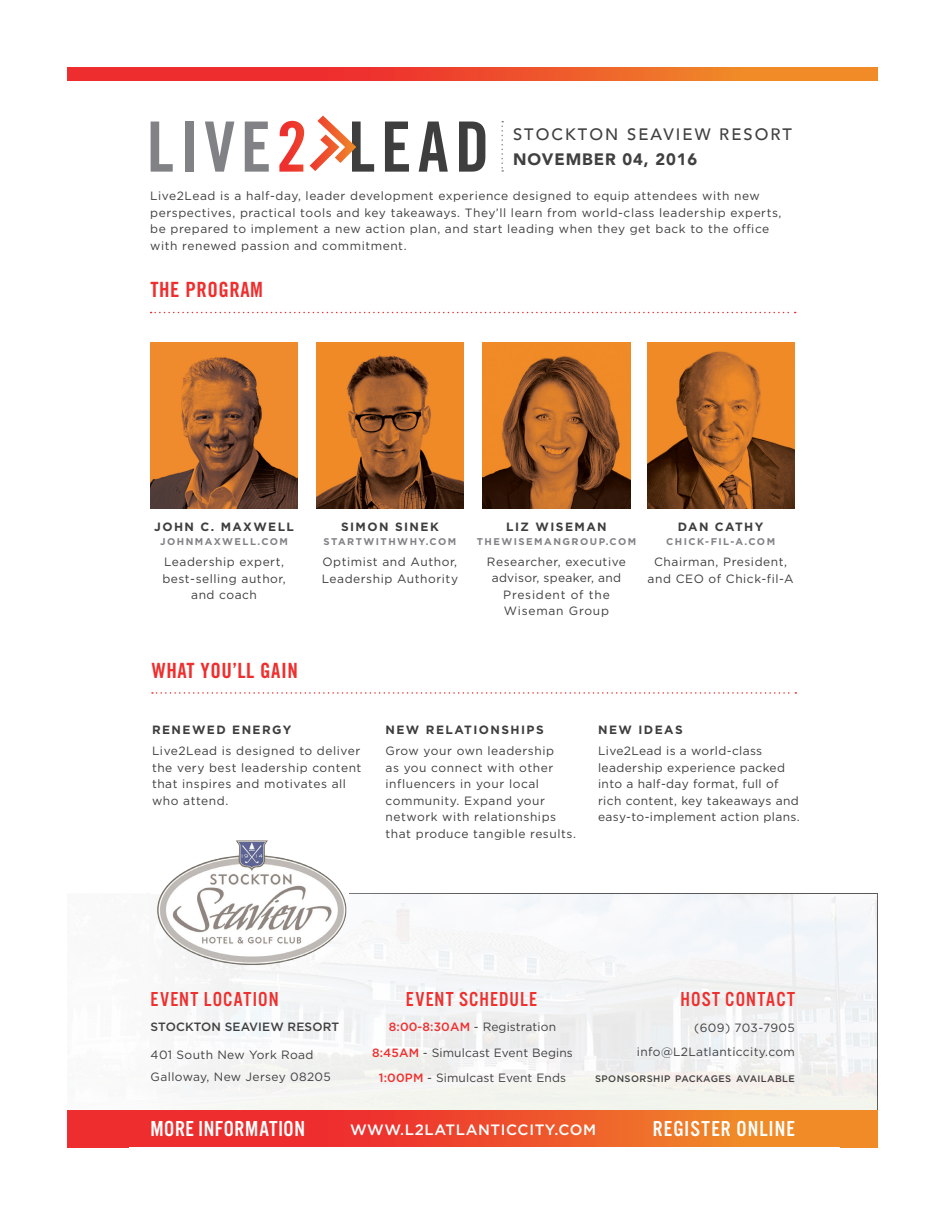
<style>
.page{position:relative;width:945px;height:1215px;background:#fff}
.page>*{position:absolute;margin:0;border:0;box-sizing:border-box;transform-origin:0 0}
.t1{font:32.4px "Trade Gothic Bold Cond Twenty";color:#3e3e3f}
.t2{font:22.5px "Alternate Got No 3 D";letter-spacing:.04em;color:#fff}
.t3{font:21px "Alternate Got No 3 D";letter-spacing:.05em;color:#ee302f}
.t4{font:21px "Trade Gothic Bold Cond Twenty";letter-spacing:.025em;color:#ee2f2e}
.t5{font:500 16.5px "Avenir";letter-spacing:.125em;color:#404041}
.t6{font:900 16.5px "Avenir";letter-spacing:.055em;color:#404041}
.t7{font:500 15px "Gotham";letter-spacing:.04em;color:#fff}
.t8{font:12px/16.5px "Gotham";letter-spacing:.045em;color:#3e3e3f}
.t9{font:12px/21.9px "Gotham";letter-spacing:.03em;color:#404041}
.t10{font:700 12px "Gotham";letter-spacing:.12em;color:#3e3e3f}
.t11{font:12px/25.2px "Gotham";letter-spacing:.01em;color:#404041;text-align:center}
.t12{font:500 12px "Gotham";letter-spacing:.01em;color:#404041}
.t13{font:700 9.75px "Gotham";letter-spacing:.15em;color:#808285}
.t14{font:500 9.45px "Gotham";letter-spacing:.045em;color:#404041}
.s1{font-weight:500;color:#ee302f}
</style>
<div class="page">
<svg style="left:151px;top:122px;width:22px;height:50px"></svg>
<div style="left:185px;top:122px;width:8px;height:50px;background:#808285"></div>
<svg style="left:205px;top:122px;width:29px;height:50px"></svg>
<svg style="left:245px;top:122px;width:24px;height:50px"></svg>
<svg style="left:385px;top:122px;width:24px;height:50px"></svg>
<svg style="left:419px;top:122px;width:29px;height:50px"></svg>
<svg style="left:459px;top:122px;width:26px;height:50px"></svg>
<svg style="left:279px;top:121px;width:25px;height:51px"></svg>
<svg style="left:310px;top:116px;width:64px;height:56px"></svg>
<svg style="left:501px;top:121px;width:2px;height:51px"></svg>
<svg style="left:151px;top:67px;width:644px;height:1px"></svg>
<svg style="left:151px;top:312px;width:645px;height:1px"></svg>
<svg style="left:152px;top:692px;width:644px;height:2px"></svg>
<img style="left:151px;top:343px;width:147px;height:165px">
<img style="left:316px;top:343px;width:148px;height:165px">
<img style="left:647px;top:343px;width:148px;height:165px">
<img style="left:482px;top:343px;width:148px;height:165px">
<div style="left:68px;top:894px;width:810px;height:217px;background:#f4f6f7"></div>
<svg style="left:68px;top:1110px;width:810px;height:38px;background:#ee5630"></svg>
<svg style="left:68px;top:68px;width:810px;height:13px;background:#ee522b"></svg>
<img style="left:157px;top:840px;width:196px;height:125px">
<h3 class="t5" style="left:513px;top:120px;width:280px">STOCKTON SEAVIEW RESORT</h3>
<h3 class="t6" style="left:513px;top:145px;width:186px">NOVEMBER 04, 2016</h3>
<h1 class="t1" style="left:517px;top:142px;width:188px">October 7, 2016</h1>
<p class="t8" style="left:150px;top:187px;width:633px">Live2Lead is a half-day, leader development experience designed to equip attendees with new perspectives, practical tools and key takeaways. They’ll learn from world-class leadership experts, be prepared to implement a new action plan, and start leading when they get back to the office with renewed passion and commitment.</p>
<h3 class="t4" style="left:151px;top:277px;width:114px">THE PROGRAM</h3>
<p class="t10" style="left:154px;top:520px;width:141px">JOHN C. MAXWELL</p>
<p class="t13" style="left:160px;top:536px;width:130px">JOHNMAXWELL.COM</p>
<p class="t8" style="left:162px;top:553px;width:125px;text-align:center">Leadership expert, best-selling author, and coach</p>
<h3 class="t4" style="left:152px;top:657px;width:147px">WHAT YOU’LL GAIN</h3>
<p class="t10" style="left:341px;top:520px;width:99px">SIMON SINEK</p>
<p class="t13" style="left:324px;top:536px;width:134px">STARTWITHWHY.COM</p>
<p class="t8" style="left:322px;top:553px;width:138px">Optimist and Author,<br>Leadership Authority</p>
<p class="t10" style="left:506px;top:520px;width:102px">LIZ WISEMAN</p>
<p class="t13" style="left:477px;top:536px;width:161px">THEWISEMANGROUP.COM</p>
<p class="t8" style="left:487px;top:553px;width:141px;text-align:center">Researcher, executive advisor, speaker, and<br>President of the<br>Wiseman Group</p>
<p class="t10" style="left:678px;top:520px;width:87px">DAN CATHY</p>
<p class="t13" style="left:666px;top:536px;width:110px">CHICK-FIL-A.COM</p>
<p class="t8" style="left:648px;top:553px;width:148px;text-align:center">Chairman, President, and CEO of Chick-fil-A</p>
<p class="t10" style="left:152px;top:723px;width:141px">RENEWED ENERGY</p>
<p class="t8" style="left:152px;top:743px;width:211px">Live2Lead is designed to deliver the very best leadership content that inspires and motivates all who attend.</p>
<p class="t10" style="left:386px;top:723px;width:160px">NEW RELATIONSHIPS</p>
<p class="t8" style="left:386px;top:743px;width:192px">Grow your own leadership<br>as you connect with other influencers in your local community. Expand your network with relationships that produce tangible results.</p>
<p class="t10" style="left:598px;top:723px;width:86px">NEW IDEAS</p>
<p class="t8" style="left:598px;top:743px;width:203px">Live2Lead is a world-class leadership experience packed into a half-day format, full of rich content, key takeaways and easy-to-implement action plans.</p>
<h3 class="t3" style="left:151px;top:988px;width:129px">EVENT LOCATION</h3>
<p class="t12" style="left:151px;top:1019px;width:190px">STOCKTON SEAVIEW RESORT</p>
<p class="t9" style="left:151px;top:1044px;width:182px">401 South New York Road<br>Galloway, New Jersey 08205</p>
<h3 class="t3" style="left:406px;top:988px;width:132px">EVENT SCHEDULE</h3>
<p class="t11" style="left:372px;top:1014px;width:202px"><span class="s1">8:00-8:30AM</span> - Registration<br><span class="s1">8:45AM</span> - Simulcast Event Begins<br><span class="s1">1:00PM</span> - Simulcast Event Ends</p>
<h3 class="t3" style="left:680px;top:988px;width:116px">HOST CONTACT</h3>
<p class="t9" style="left:637px;top:1016px;width:159px;line-height:23.9px;text-align:right">(609) 703-7905 info@L2Latlanticcity.com</p>
<p class="t14" style="left:595px;top:1072px;width:201px">SPONSORSHIP PACKAGES AVAILABLE</p>
<h2 class="t2" style="left:151px;top:1117px;width:156px">MORE INFORMATION</h2>
<p class="t7" style="left:350px;top:1120px;width:248px">WWW.L2LATLANTICCITY.COM</p>
<h2 class="t2" style="left:653px;top:1117px;width:144px">REGISTER ONLINE</h2>
</div>
